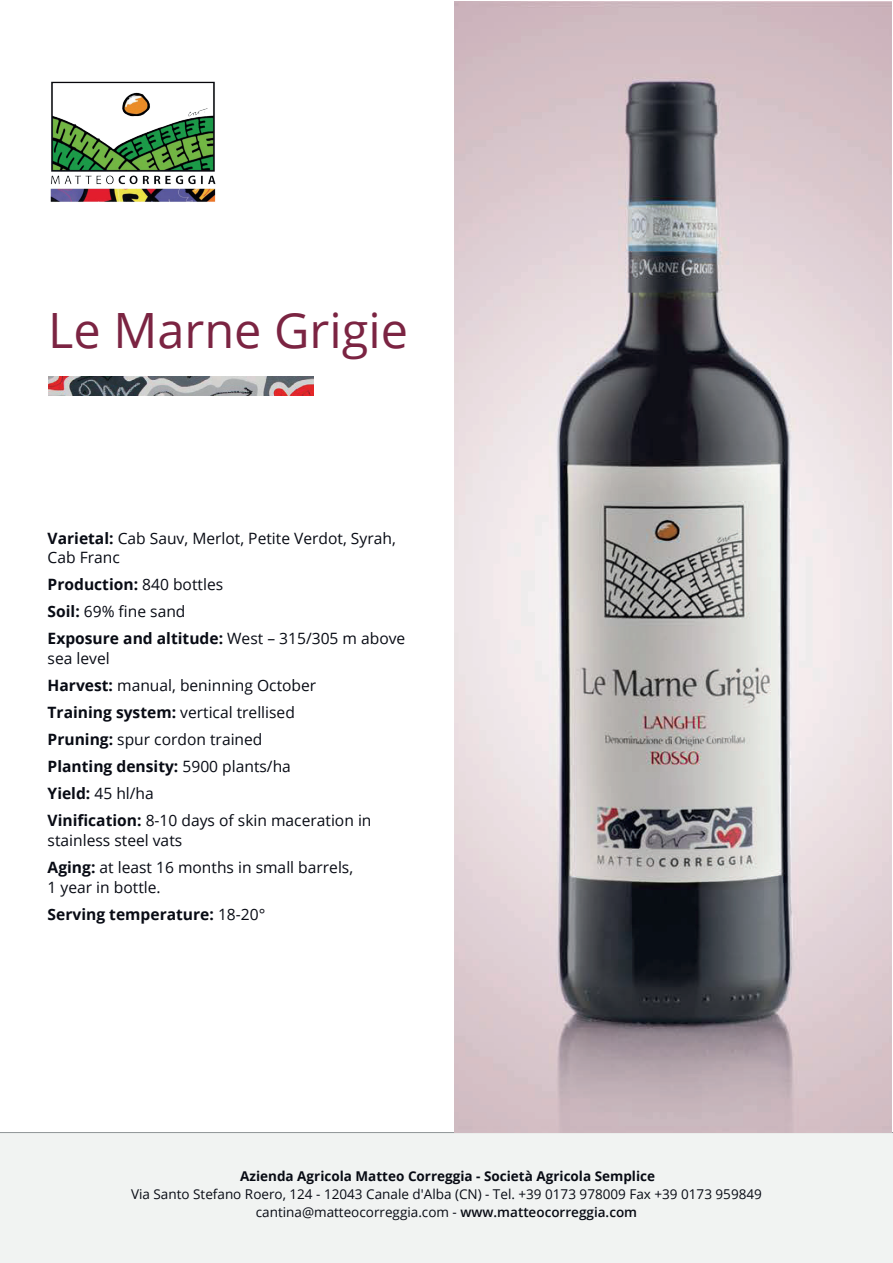
<style>
.page{position:relative;width:893px;height:1263px;background:#fff}
.page>*{position:absolute;margin:0;border:0;box-sizing:border-box;transform-origin:0 0}
.t1{font:48.6px "Open Sans";color:#7b2442}
.t2{font:15.6px/27px "Open Sans";color:#080b14}
.t3{font:13.5px/18px "Open Sans";color:#080b14;text-align:center}
.t4{font:700 13.5px "Open Sans";color:#080b14}
.s1{font-weight:700}
.s2{font-weight:600}
</style>
<div class="page">
<img style="left:48px;top:377px;width:266px;height:18px">
<div style="left:0;top:1132px;width:893px;height:131px;background:#f1f3f2"></div>
<img style="left:50px;top:81px;width:165px;height:121px">
<hr style="left:0;top:1132px;width:893px;height:1px;background:#909597">
<img style="left:455px;top:2px;width:437px;height:1130px">
<h1 class="t1" style="left:48px;top:297px;width:361px">Le Marne Grigie</h1>
<p class="t2" style="left:48px;top:528px;width:350px;line-height:19.8px"><span class="s1">Varietal:</span> Cab Sauv, Merlot, Petite Verdot, Syrah,<br>Cab Franc</p>
<p class="t2" style="left:48px;top:571px;width:359px"><span class="s1">Production:</span> 840 bottles<br><span class="s1">Soil:</span> 69% fine sand<br><span class="s1">Exposure and altitude:</span> West – 315/305 m above</p>
<p class="t2" style="left:48px;top:645px;width:325px">sea level<br><span class="s1">Harvest:</span> manual, beninning October<br><span class="s1">Training system:</span> vertical trellised<br><span class="s1">Pruning:</span> spur cordon trained<br><span class="s1">Planting density:</span> 5900 plants/ha<br><span class="s1">Yield:</span> 45 hl/ha<br><span class="s1">Vinification:</span> 8-10 days of skin maceration in</p>
<p class="t2" style="left:48px;top:826px;width:307px">stainless steel vats<br><span class="s1">Aging:</span> at least 16 months in small barrels,</p>
<p class="t2" style="left:48px;top:873px;width:219px">1 year in bottle.<br><span class="s1">Serving temperature:</span> 18-20°</p>
<p class="t4" style="left:240px;top:1167px;width:416px">Azienda Agricola Matteo Correggia - Società Agricola Semplice</p>
<p class="t3" style="left:131px;top:1185px;width:632px">Via Santo Stefano Roero, 124 - 12043 Canale d'Alba (CN) - Tel. +39 0173 978009 Fax +39 0173 959849 cantina@matteocorreggia.com - <span class="s2">www.matteocorreggia.com</span></p>
</div>
